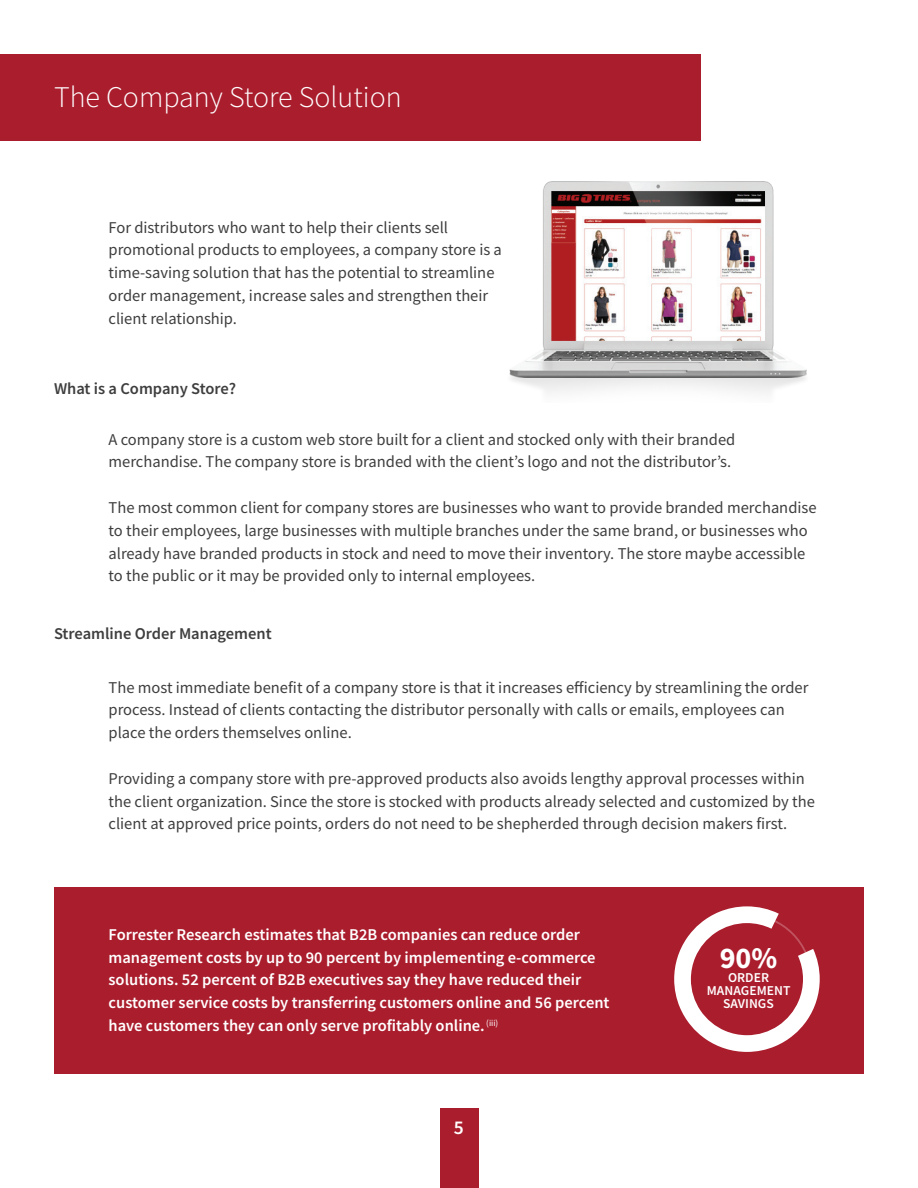
<style>
.page{position:relative;width:918px;height:1188px;background:#fff}
.page>*{position:absolute;margin:0;border:0;box-sizing:border-box;transform-origin:0 0}
.t1{font:700 30.15px "Source Sans Pro";color:#fff}
.t2{font:300 30px "Source Sans Pro";color:#fff}
.t3{font:600 19.5px "Source Sans Pro";color:#fff}
.t4{font:16.5px/22.8px "Source Sans Pro";color:#3e3e3f}
.t5{font:600 16.5px/22.8px "Source Sans Pro";color:#fff}
.t6{font:600 16.5px "Source Sans Pro";color:#3e3e3f}
.t7{font:600 13.5px/12.8px "Source Sans Pro";color:#fff;text-align:center}
.t8{font:9px "Source Sans Pro";color:#fff}
</style>
<div class="page">
<div style="left:440px;top:1109px;width:38px;height:79px;background:#aa1d2d"></div>
<div style="left:0;top:54px;width:701px;height:86px;background:#aa1d2d"></div>
<div style="left:54px;top:887px;width:810px;height:187px;background:#aa1d2d"></div>
<img style="left:509px;top:182px;width:298px;height:211px">
<svg style="left:674px;top:906px;width:146px;height:146px"></svg>
<h2 class="t2" style="left:54px;top:79px;width:349px">The Company Store Solution</h2>
<p class="t4" style="left:109px;top:216px;width:395px">For distributors who want to help their clients sell promotional products to employees, a company store is a time-saving solution that has the potential to streamline order management, increase sales and strengthen their client relationship.</p>
<p class="t6" style="left:54px;top:377px;width:184px">What is a Company Store?</p>
<p class="t4" style="left:109px;top:428px;width:628px">A company store is a custom web store built for a client and stocked only with their branded merchandise. The company store is branded with the client’s logo and not the distributor’s.</p>
<p class="t4" style="left:109px;top:496px;width:710px">The most common client for company stores are businesses who want to provide branded merchandise to their employees, large businesses with multiple branches under the same brand, or businesses who already have branded products in stock and need to move their inventory. The store maybe accessible to the public or it may be provided only to internal employees.</p>
<p class="t6" style="left:54px;top:622px;width:219px">Streamline Order Management</p>
<p class="t4" style="left:109px;top:676px;width:702px">The most immediate benefit of a company store is that it increases efficiency by streamlining the order process. Instead of clients contacting the distributor personally with calls or emails, employees can place the orders themselves online.</p>
<p class="t4" style="left:109px;top:767px;width:708px">Providing a company store with pre-approved products also avoids lengthy approval processes within the client organization. Since the store is stocked with products already selected and customized by the client at approved price points, orders do not need to be shepherded through decision makers first.</p>
<p class="t5" style="left:109px;top:923px;width:503px">Forrester Research estimates that B2B companies can reduce order management costs by up to 90 percent by implementing e-commerce solutions. 52 percent of B2B executives say they have reduced their customer service costs by transferring customers online and 56 percent have customers they can only serve profitably online.</p>
<p class="t8" style="left:486px;top:1018px;width:14px">(iii)</p>
<p class="t3" style="left:454px;top:1115px;width:12px">5</p>
<h1 class="t1" style="left:720px;top:937px;width:59px">90%</h1>
<p class="t7" style="left:707px;top:971px;width:85px">ORDER<br>MANAGEMENT<br>SAVINGS</p>
</div>
